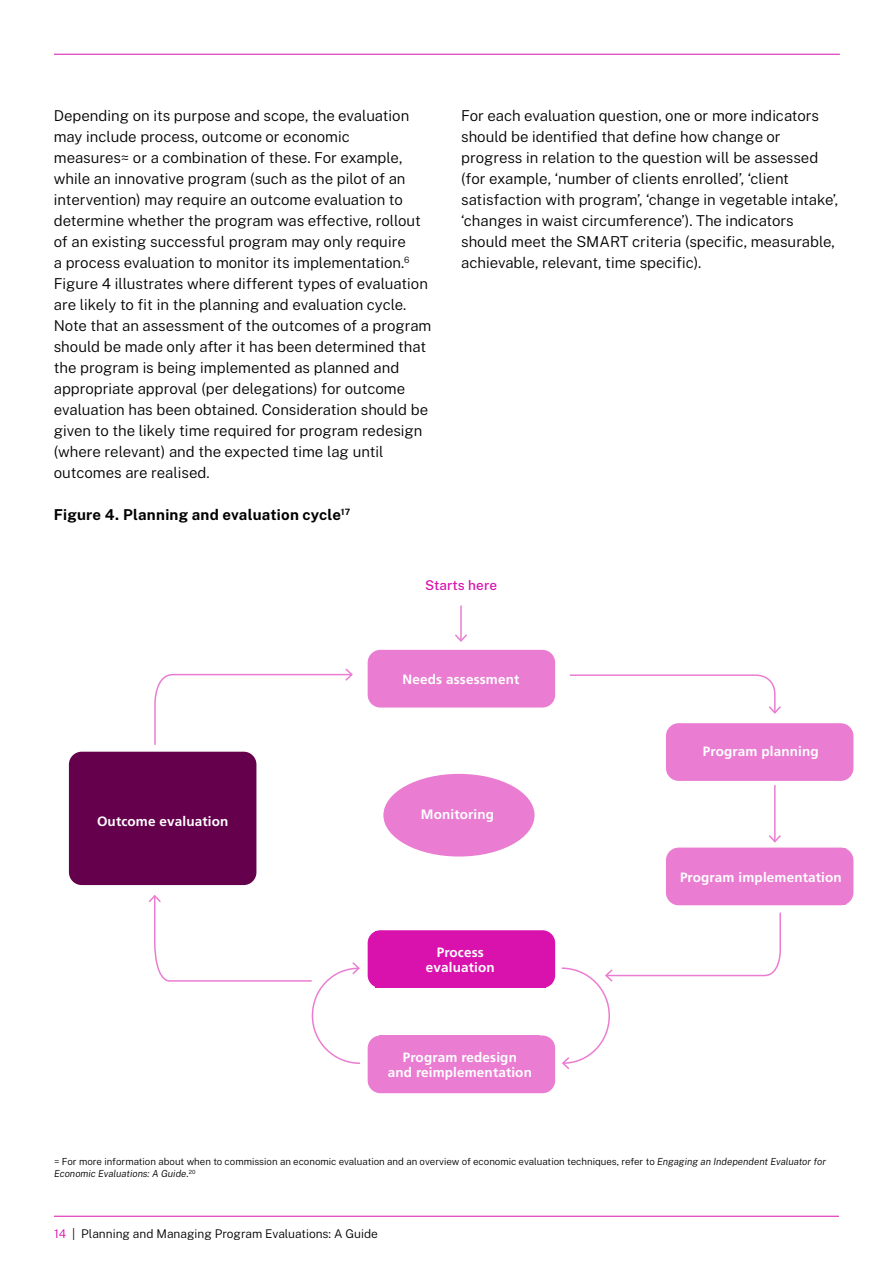
<style>
.page{position:relative;width:893px;height:1263px;background:#fff}
.page>*{position:absolute;margin:0;border:0;box-sizing:border-box;transform-origin:0 0}
.t1{font:300 15px/21px "Public Sans";color:#000}
.t2{font:700 15px "Public Sans";letter-spacing:.015em;color:#000}
.t3{font:700 13.5px/15px "Frutiger LT Std";letter-spacing:.01em;color:#fff;text-align:center}
.t4{font:500 13.5px "Public Sans";letter-spacing:.01em;color:#d912ae}
.t5{font:300 12px "Public Sans";color:#000}
.t6{font:300 9.75px/12px "Public Sans";color:#000}
.s1{font-style:italic}
.s2{color:#d912ae}
</style>
<div class="page">
<hr style="left:54px;top:1216px;width:785px;height:1px;background:#d912ae">
<div style="left:368px;top:930px;width:187px;height:58px;background:#d912ae;border-radius:13px"></div>
<div style="left:375px;top:931px;width:171px;height:57px;background:#d912ae"></div>
<div style="left:368px;top:650px;width:187px;height:57px;background:#ea7dd2;border-radius:13px"></div>
<div style="left:368px;top:1035px;width:187px;height:58px;background:#ea7dd2;border-radius:13px"></div>
<div style="left:69px;top:752px;width:187px;height:133px;background:#65004d;border-radius:13px"></div>
<div style="left:666px;top:723px;width:187px;height:58px;background:#ea7dd2;border-radius:13px"></div>
<div style="left:666px;top:847px;width:187px;height:58px;background:#ea7dd2;border-radius:13px"></div>
<hr style="left:774px;top:785px;width:2px;height:56px;background:#ea7dd2">
<svg style="left:769px;top:833px;width:12px;height:10px"></svg>
<svg style="left:569px;top:674px;width:212px;height:40px"></svg>
<hr style="left:460px;top:605px;width:2px;height:36px;background:#ea7dd2">
<svg style="left:455px;top:633px;width:12px;height:9px"></svg>
<svg style="left:148px;top:895px;width:212px;height:169px"></svg>
<svg style="left:561px;top:912px;width:220px;height:158px"></svg>
<div style="left:383px;top:774px;width:152px;height:82px;background:#ea7dd2;border-radius:50%"></div>
<svg style="left:154px;top:668px;width:199px;height:77px"></svg>
<hr style="left:54px;top:54px;width:786px;height:1px;background:#d912ae">
<p class="t1" style="left:54px;top:104px;width:379px">Depending on its purpose and scope, the evaluation may include process, outcome or economic<br>measures≈ or a combination of these. For example, while an innovative program (such as the pilot of an intervention) may require an outcome evaluation to determine whether the program was effective, rollout of an existing successful program may only require<br>a process evaluation to monitor its implementation.<sup>6<br></sup>Figure 4 illustrates where different types of evaluation are likely to fit in the planning and evaluation cycle.<br>Note that an assessment of the outcomes of a program should be made only after it has been determined that the program is being implemented as planned and appropriate approval (per delegations) for outcome evaluation has been obtained. Consideration should be given to the likely time required for program redesign (where relevant) and the expected time lag until outcomes are realised.</p>
<p class="t1" style="left:461px;top:104px;width:379px">For each evaluation question, one or more indicators should be identified that define how change or progress in relation to the question will be assessed (for example, ‘number of clients enrolled’, ‘client satisfaction with program’, ‘change in vegetable intake’, ‘changes in waist circumference’). The indicators should meet the SMART criteria (specific, measurable, achievable, relevant, time specific).</p>
<p class="t2" style="left:54px;top:504px;width:298px">Figure 4. Planning and evaluation cycle<sup>17</sup></p>
<p class="t4" style="left:425px;top:575px;width:74px">Starts here</p>
<p class="t3" style="left:97px;top:813px;width:133px">Outcome evaluation</p>
<p class="t3" style="left:403px;top:672px;width:118px">Needs assessment</p>
<p class="t3" style="left:421px;top:807px;width:75px">Monitoring</p>
<p class="t3" style="left:426px;top:945px;width:70px">Process evaluation</p>
<p class="t3" style="left:388px;top:1049px;width:146px">Program redesign<br>and reimplementation</p>
<p class="t3" style="left:703px;top:744px;width:117px">Program planning</p>
<p class="t3" style="left:680px;top:870px;width:163px">Program implementation</p>
<p class="t6" style="left:54px;top:1155px;width:773px">≈ For more information about when to commission an economic evaluation and an overview of economic evaluation techniques, refer to <span class="s1">Engaging an Independent Evaluator for<br>Economic Evaluations: A Guide</span>.<sup>20</sup></p>
<p class="t5" style="left:54px;top:1225px;width:325px"><span class="s2">14</span> | Planning and Managing Program Evaluations: A Guide</p>
</div>
